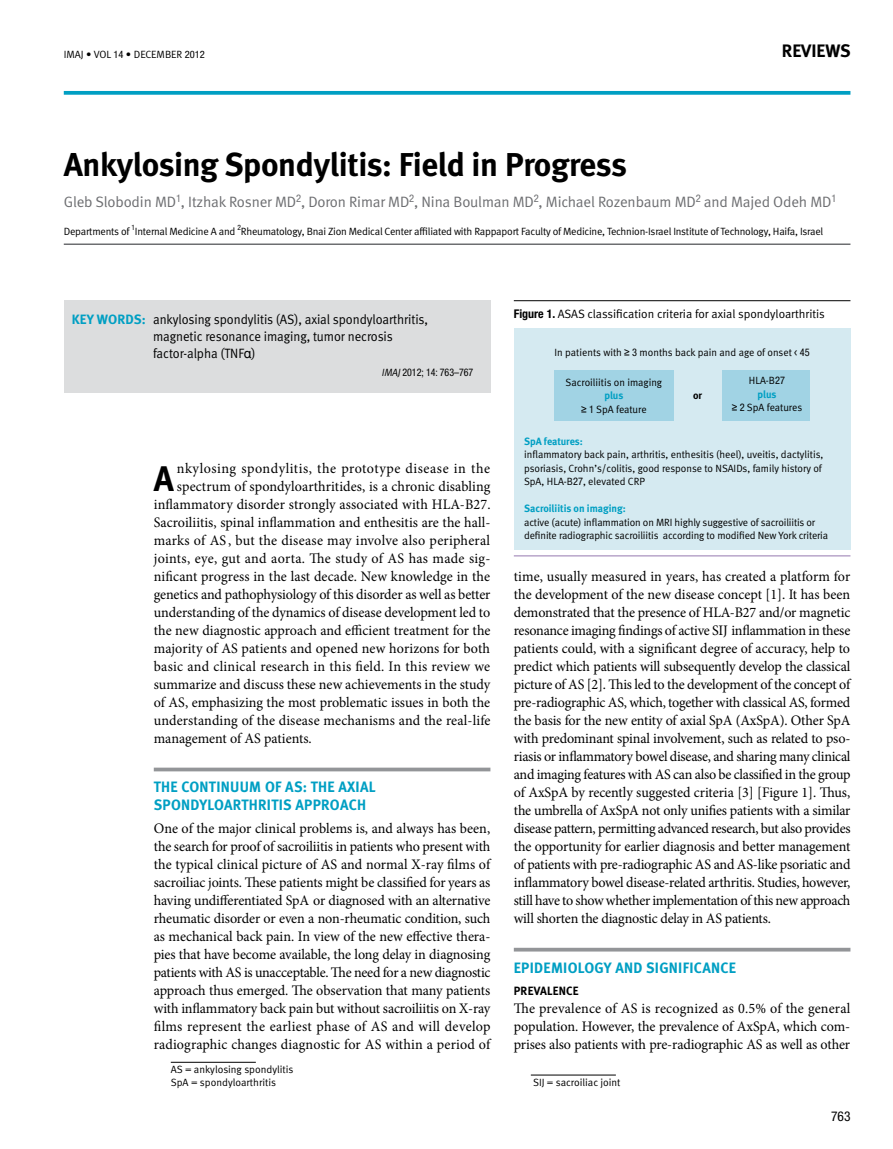
<style>
.page{position:relative;width:893px;height:1149px;background:#fff}
.page>*{position:absolute;margin:0;border:0;box-sizing:border-box;transform-origin:0 0}
.t1{font:700 35.4px "Meta";color:#000}
.t2{font:700 33px "Meta";letter-spacing:-.01em;color:#000}
.t3{font:700 18px "Meta";color:#000}
.t4{font:15px "Meta Normal";letter-spacing:-.01em;color:#6d6e71}
.t5{font:700 15px/18px "Meta";letter-spacing:.02em;color:#009fc3}
.t6{font:14.55px/18px "Minion Pro";color:#000;text-align:justify}
.t7{font:14.55px "Minion Pro";letter-spacing:-.025em;color:#000}
.t8{font:14.55px "Minion Pro";letter-spacing:.02em;color:#000}
.t9{font:14.55px "Minion Pro";letter-spacing:.035em;color:#000}
.t10{font:13.5px/17.2px "Meta Normal";letter-spacing:-.005em;color:#000;scale:.95 1}
.t11{font:700 13.5px "Meta";letter-spacing:.01em;color:#009fc3}
.t12{font:condensed 13.5px "Helvetica Neue";color:#000}
.t13{font:12px "Meta Normal";color:#000}
.t14{font:700 12px "Meta";letter-spacing:.02em;color:#000}
.t15{font:10.5px/13.5px "Meta Normal";letter-spacing:-.01em;color:#000}
.t16{font:700 10.5px "Meta";letter-spacing:-.005em;color:#009fc3}
.t17{font:condensed 10.5px "Helvetica Neue";letter-spacing:-.005em;color:#000;scale:.95 1}
.t18{font:condensed 10.5px "Helvetica Neue";color:#6d6e71}
.t19{font:700 10.5px "Meta";color:#000}
.t20{font:condensed 7.35px "Helvetica Neue";color:#000}
.s1{font-family:"Helvetica Neue";font-stretch:condensed;font-size:10.2px}
.s2{font-family:"Helvetica"}
.s3{font-family:"Meta Normal";font-style:italic;font-stretch:normal}
.s4{font-family:"Helvetica Neue";font-weight:700;font-stretch:condensed}
.s5{font-family:"Arial"}
.s6{font-family:"Helvetica Neue";font-stretch:condensed}
</style>
<div class="page">
<svg style="left:64px;top:91px;width:786px;height:4px;background:#11a5c7"></svg>
<div style="left:514px;top:327px;width:336px;height:222px;background:#d5eaf1"></div>
<div style="left:64px;top:300px;width:426px;height:92px;background:#dcddde"></div>
<hr style="left:64px;top:243px;width:786px;height:2px;background:#6d6e71">
<svg style="left:154px;top:767px;width:336px;height:4px"></svg>
<hr style="left:171px;top:1061px;width:85px;height:1px;background:#000">
<svg style="left:514px;top:947px;width:336px;height:4px"></svg>
<hr style="left:531px;top:1074px;width:85px;height:1px;background:#000">
<hr style="left:514px;top:300px;width:336px;height:1px;background:#000">
<hr style="left:514px;top:555px;width:336px;height:1px;background:#9579b0">
<div style="left:554px;top:369px;width:119px;height:51px;background:#a1d3e4"></div>
<div style="left:722px;top:369px;width:88px;height:51px;background:#a1d3e4"></div>
<p class="t15" style="left:64px;top:47px;width:143px">IMAJ • VOL <span class="s1">14</span> • december <span class="s1">2012</span></p>
<p class="t3" style="left:782px;top:40px;width:11px">REVIEWS</p>
<h2 class="t2" style="left:64px;top:145px;width:565px">ANKYLOSING SPONDYLITIS: FIELD IN PROGRESS</h2>
<p class="t18" style="left:176px;top:192px;width:7px">1</p>
<p class="t18" style="left:296px;top:192px;width:7px">2</p>
<p class="t18" style="left:409px;top:192px;width:7px">2</p>
<p class="t18" style="left:534px;top:192px;width:7px">2</p>
<p class="t18" style="left:696px;top:192px;width:7px">2</p>
<p class="t18" style="left:831px;top:192px;width:7px">1</p>
<p class="t4" style="left:64px;top:193px;width:634px">Gleb Slobodin MD , Itzhak Rosner MD , Doron Rimar MD , Nina Boulman MD , Michael Rozenbaum MD</p>
<p class="t4" style="left:704px;top:193px;width:129px">and Majed Odeh MD</p>
<p class="t15" style="left:64px;top:224px;width:67px">Departments of</p>
<p class="t20" style="left:237px;top:223px;width:5px">2</p>
<p class="t20" style="left:132px;top:223px;width:5px">1</p>
<p class="t15" style="left:135px;top:224px;width:102px">Internal Medicine A and</p>
<p class="t15" style="left:241px;top:224px;width:584px">Rheumatology, Bnai Zion Medical Center affiliated with Rappaport Faculty of Medicine, Technion-Israel Institute of Technology, Haifa, Israel</p>
<p class="t11" style="left:72px;top:311px;width:76px">KEY WORDS:</p>
<p class="t10" style="left:153px;top:310px;width:291px">ankylosing spondylitis (AS ,) axial spondyloarthritis, magnetic resonance imaging, tumor necrosis factor-alpha (TNF<span class="s2">α</span>(</p>
<p class="t17" style="left:381px;top:366px;width:98px"><span class="s3">IMAJ</span>2012; 14: 763–767</p>
<p class="t9" style="left:177px;top:458px;width:315px">nkylosing spondylitis, the prototype disease in the</p>
<h1 class="t1" style="left:154px;top:457px;width:22px">A</h1>
<p class="t6" style="left:154px;top:477px;width:338px;text-align:right">spectrum of spondyloarthritides is, a chronic disabling inflammatory disorder strongly associated with HLA B- 27.</p>
<p class="t6" style="left:154px;top:531px;width:338px">marks of AS, but the disease may involve also peripheral</p>
<p class="t6" style="left:154px;top:513px;width:338px">Sacroiliitis, spinal inflammation and enthesitis are the hall-</p>
<p class="t8" style="left:154px;top:548px;width:338px">joints, eye, gut and aorta. The study of AS has made sig-</p>
<p class="t6" style="left:154px;top:585px;width:338px">genetics and pathophysiology of this disorder as well as better understanding of the dynamics of disease development led to the new diagnostic approach and efficient treatment for the majority of AS patients and opened new horizons for both basic and clinical research in this field. In this review we summarize and discuss these new achievements in the study of AS, emphasizing the most problematic issues in both the understanding of the disease mechanisms and the real-life management of AS patients.</p>
<p class="t5" style="left:303px;top:777px;width:74px">: THE AXIAL</p>
<p class="t6" style="left:154px;top:567px;width:338px">nificant progress in the last decade. New knowledge in the</p>
<p class="t5" style="left:154px;top:777px;width:212px">TH E CONTINUUM OF AS<br>SPONDYLOARTHRITIS APP ROACH</p>
<p class="t6" style="left:154px;top:819px;width:338px">One of the major clinical problems is, and always has been, the search for proof of sacroiliitis in patients who present with the typical clinical picture of AS and normal X-ray films of sacroiliac joints. These patients might be classified for years as having undifferentiated SpA or diagnosed with an alternative rheumatic disorder or even a non-rheumatic condition, such</p>
<p class="t6" style="left:154px;top:945px;width:338px">pies that have become available, the long delay in diagnosing</p>
<p class="t6" style="left:154px;top:927px;width:338px">as mechanical back pain in. view of the new effective thera-</p>
<p class="t6" style="left:154px;top:963px;width:338px">patients with AS is unacceptable. The need for a new diagnostic approach thus emerged. The observation that many patients with inflammatory back pain but without sacroiliitis on X-ray films represent the earliest phase of AS and will develop radiographic changes diagnostic for AS within a period of</p>
<p class="t15" style="left:171px;top:1062px;width:124px;line-height:12.8px">AS = ankylosing spondylitis<br>SpA = spondyloarthritis</p>
<p class="t13" style="left:514px;top:307px;width:313px"><span class="s4">Figure 1.</span> ASAS classification criteria for axial spondyloarthritis</p>
<p class="t15" style="left:555px;top:345px;width:257px">In patients with <span class="s5">≥</span> <span class="s6">3</span> months back pain and age of onset &gt; <span class="s6">45</span></p>
<p class="t15" style="left:566px;top:375px;width:98px">Sacroiliitis on imaging</p>
<p class="t16" style="left:604px;top:389px;width:20px">PLUS</p>
<p class="t15" style="left:581px;top:402px;width:67px"><span class="s5">≥</span> <span class="s6">1</span> SpA feature</p>
<p class="t15" style="left:749px;top:373px;width:38px">HLA B- <span class="s6">27</span></p>
<p class="t16" style="left:757px;top:387px;width:20px">PLUS</p>
<p class="t15" style="left:732px;top:400px;width:72px"><span class="s5">≥</span> <span class="s6">2</span> SpA features</p>
<p class="t19" style="left:693px;top:389px;width:11px">OR</p>
<p class="t16" style="left:524px;top:434px;width:60px">SPA FEATURES:</p>
<p class="t15" style="left:524px;top:447px;width:301px">inflammatory back pain, arthritis, enthesitis (heel ,) uveitis, dactylitis, psoriasis, Crohn /s’ colitis, good response to NSAIDs, family history of<br>SpA, HLA B- <span class="s6">27</span>, elevated CRP</p>
<p class="t16" style="left:524px;top:502px;width:103px">SACROILIITIS ON IMAGING:</p>
<p class="t15" style="left:524px;top:515px;width:306px">active (acute) inflammation on MRI highly suggestive of sacroiliitis or definite radiographic sacroiliitis according to modified New York criteria</p>
<p class="t6" style="left:514px;top:567px;width:338px">time, usually measured in years, has created a platform for the development of the new disease concept I t.]1[ has been demonstrated that the presence of HLA B- 27 and/or magnetic resonance imaging findings of active SIJ inflammation in these patients could, with a significant degree of accuracy, help to predict which patients will subsequently develop the classical picture of AS .]2[ This led to the development of the concept of pre-radiographic AS, which, together with classical AS, formed the basis for the new entity of axial SpA (AxSpA .) Other SpA</p>
<p class="t7" style="left:514px;top:746px;width:338px">riasis or inflammatory bowel disease, and sharing many clinical</p>
<p class="t6" style="left:514px;top:729px;width:338px">with predominant spinal involvement, such as related to pso-</p>
<p class="t6" style="left:514px;top:765px;width:338px">and imaging features with AS can also be classified in the group of AxSpA by recently suggested criteria 3[ ] [Figure .]1 Thus, the umbrella of AxSpA not only unifies patients with a similar disease pattern, permitting advanced research, but also provides the opportunity for earlier diagnosis and better management of patients with pre-radiographic AS and AS-like psoriatic and inflammatory bowel disease-related arthritis. Studies, however, still have to show whether implementation of this new approach will shorten the diagnostic delay in AS patients.</p>
<p class="t5" style="left:514px;top:957px;width:224px">EPIDEMIOLOGY AND SIGNIFICANCE</p>
<p class="t14" style="left:514px;top:983px;width:66px">PREVALENCE</p>
<p class="t6" style="left:514px;top:999px;width:338px">The prevalence of AS is recognized as 0.5% of the general</p>
<p class="t6" style="left:514px;top:1035px;width:338px">prises also patients with pre-radiographic AS as well as other</p>
<p class="t6" style="left:514px;top:1017px;width:338px">population. However, the prevalence of AxSpA, which com-</p>
<p class="t15" style="left:533px;top:1074px;width:89px">SIJ = sacroiliac joint</p>
<p class="t12" style="left:831px;top:1108px;width:21px">763</p>
</div>
